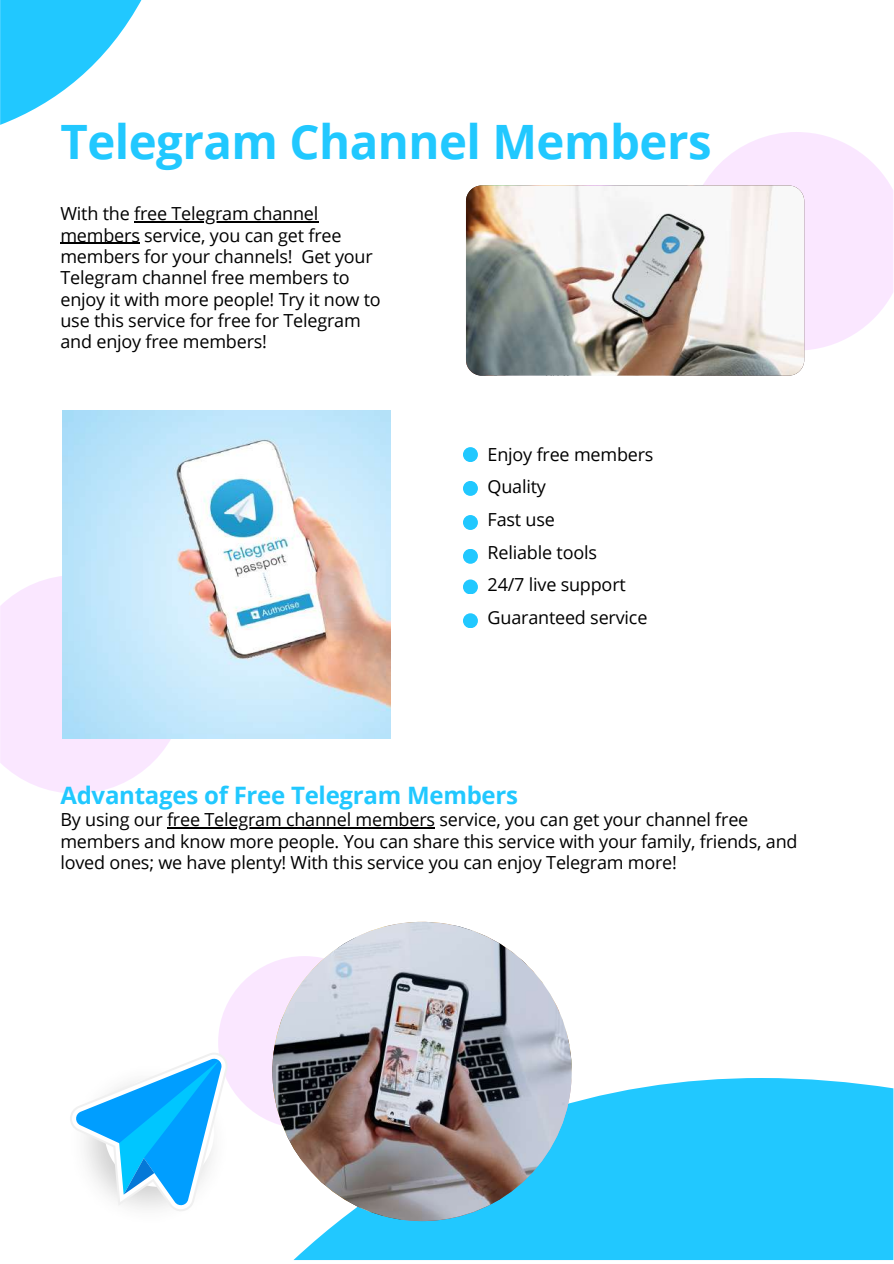
<style>
.page{position:relative;width:894px;height:1264px;background:#fff}
.page>*{position:absolute;margin:0;border:0;box-sizing:border-box;transform-origin:0 0}
.t1{font:700 47.4px "Open Sans";letter-spacing:-.01em;color:#21c8ff}
.t2{font:700 24px "Open Sans";letter-spacing:-.01em;color:#21c8ff}
.t3{font:18px/21.3px "Open Sans";letter-spacing:-.01em;color:#000}
</style>
<div class="page">
<svg style="left:293px;top:1077px;width:600px;height:182px;background:#31cbfe"></svg>
<svg style="left:0;top:0;width:142px;height:125px"></svg>
<svg style="left:703px;top:132px;width:190px;height:218px;fill:#fae7ff"></svg>
<svg style="left:0;top:576px;width:186px;height:217px;fill:#fae7ff"></svg>
<svg style="left:218px;top:956px;width:104px;height:171px;fill:#fae7ff"></svg>
<img style="left:228px;top:1057px;width:8px;height:70px">
<img style="left:62px;top:410px;width:328px;height:328px">
<div style="left:463px;top:447px;width:15px;height:15px;background:#21c8ff;border-radius:50%"></div>
<div style="left:463px;top:515px;width:15px;height:15px;background:#21c8ff;border-radius:50%"></div>
<div style="left:463px;top:579px;width:15px;height:15px;background:#21c8ff;border-radius:50%"></div>
<div style="left:463px;top:481px;width:15px;height:15px;background:#21c8ff;border-radius:50%"></div>
<div style="left:463px;top:549px;width:15px;height:15px;background:#21c8ff;border-radius:50%"></div>
<div style="left:463px;top:613px;width:15px;height:15px;background:#21c8ff;border-radius:50%"></div>
<img style="left:466px;top:185px;width:338px;height:190px;border-radius:16px">
<img style="left:272px;top:921px;width:299px;height:299px;border-radius:50%">
<svg style="left:70px;top:1052px;width:158px;height:159px"></svg>
<hr style="left:134px;top:221px;width:184px;height:1px;background:#000">
<hr style="left:60px;top:243px;width:80px;height:1px;background:#000">
<hr style="left:167px;top:827px;width:268px;height:1px;background:#000">
<h1 class="t1" style="left:60px;top:108px;width:652px">Telegram Channel Members</h1>
<p class="t3" style="left:60px;top:202px;width:322px">With the free Telegram channel members service, you can get free members for your channels! Get your Telegram channel free members to enjoy it with more people! Try it now to use this service for free for Telegram and enjoy free members!</p>
<p class="t3" style="left:487px;top:437px;width:167px;line-height:32.7px">Enjoy free members<br>Quality<br>Fast use<br>Reliable tools<br>24/7 live support<br>Guaranteed service</p>
<h2 class="t2" style="left:60px;top:778px;width:459px">Advantages of Free Telegram Members</h2>
<p class="t3" style="left:60px;top:808px;width:738px">By using our free Telegram channel members service, you can get your channel free members and know more people. You can share this service with your family, friends, and loved ones; we have plenty! With this service you can enjoy Telegram more!</p>
</div>
